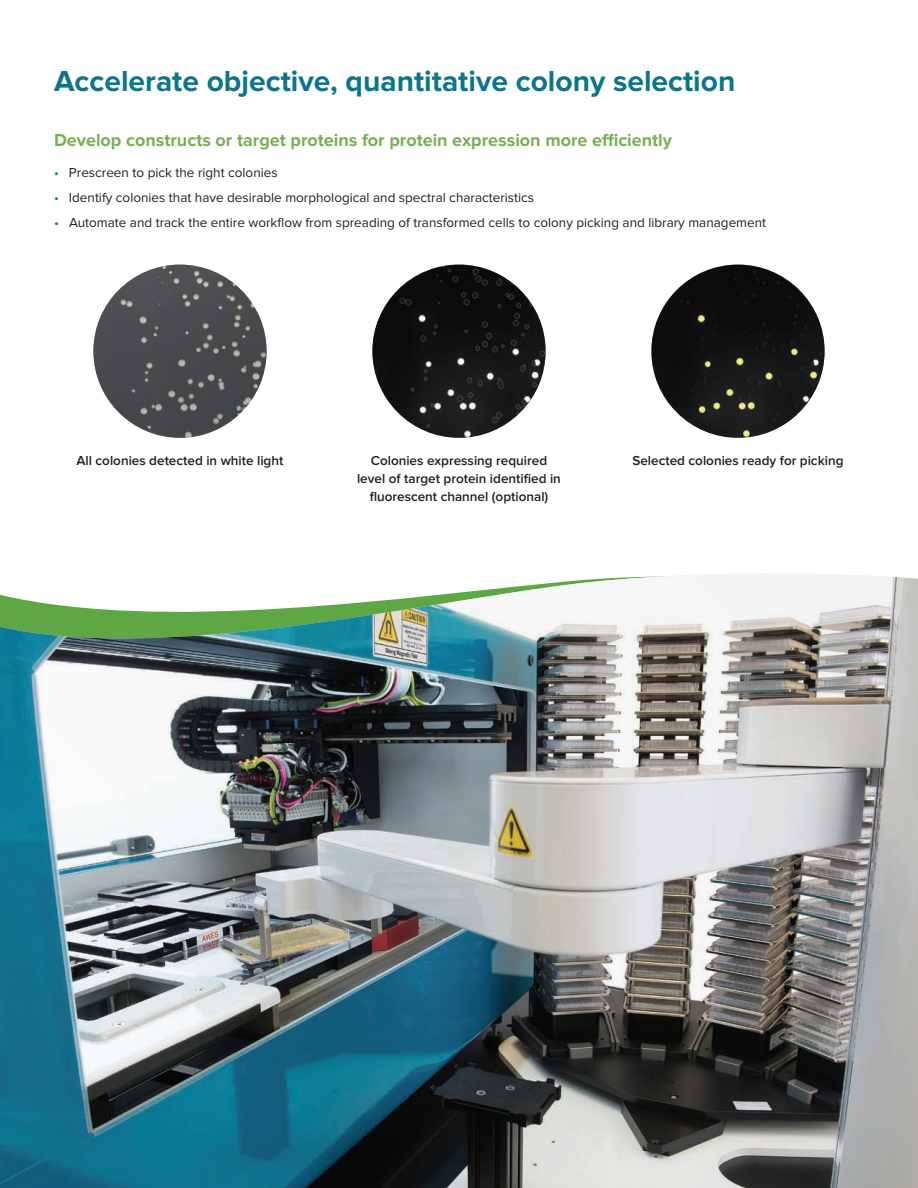
<style>
.page{position:relative;width:918px;height:1188px;background:#fff}
.page>*{position:absolute;margin:0;border:0;box-sizing:border-box;transform-origin:0 0}
.Page_Title{font:700 30px "Proxima Nova";color:#0c758e}
.Body{font:700 18px "Proxima Nova";color:#76b055}
.Body-2{font:13.5px "Proxima Nova";color:#231f20}
.t1{font:600 13.5px/18px "Proxima Nova";color:#231f20;text-align:center}
.s1{color:#0c758e}
</style>
<div class="page">
<img style="left:93px;top:265px;width:174px;height:173px;border-radius:87px">
<img style="left:372px;top:265px;width:174px;height:173px;border-radius:87px">
<img style="left:651px;top:265px;width:174px;height:173px;border-radius:87px">
<img style="left:0;top:573px;width:918px;height:615px">
<p class="Page_Title" style="left:54px;top:64px;width:683px">Accelerate objective, quantitative colony selection</p>
<p class="Body" style="left:54px;top:129px;width:620px">Develop constructs or target proteins for protein expression more efficiently</p>
<p class="Body-2" style="left:54px;top:165px;width:225px"><span class="s1">•</span> Prescreen to pick the right colonies</p>
<p class="Body-2" style="left:54px;top:190px;width:482px"><span class="s1">•</span> Identify colonies that have desirable morphological and spectral characteristics</p>
<p class="Body-2" style="left:54px;top:214px;width:714px"><span class="s1">•</span> Automate and track the entire workflow from spreading of transformed cells to colony picking and library management</p>
<p class="t1" style="left:77px;top:452px;width:208px">All colonies detected in white light</p>
<p class="t1" style="left:357px;top:452px;width:205px">Colonies expressing required level of target protein identified in fluorescent channel (optional)</p>
<p class="t1" style="left:632px;top:452px;width:213px">Selected colonies ready for picking</p>
</div>
